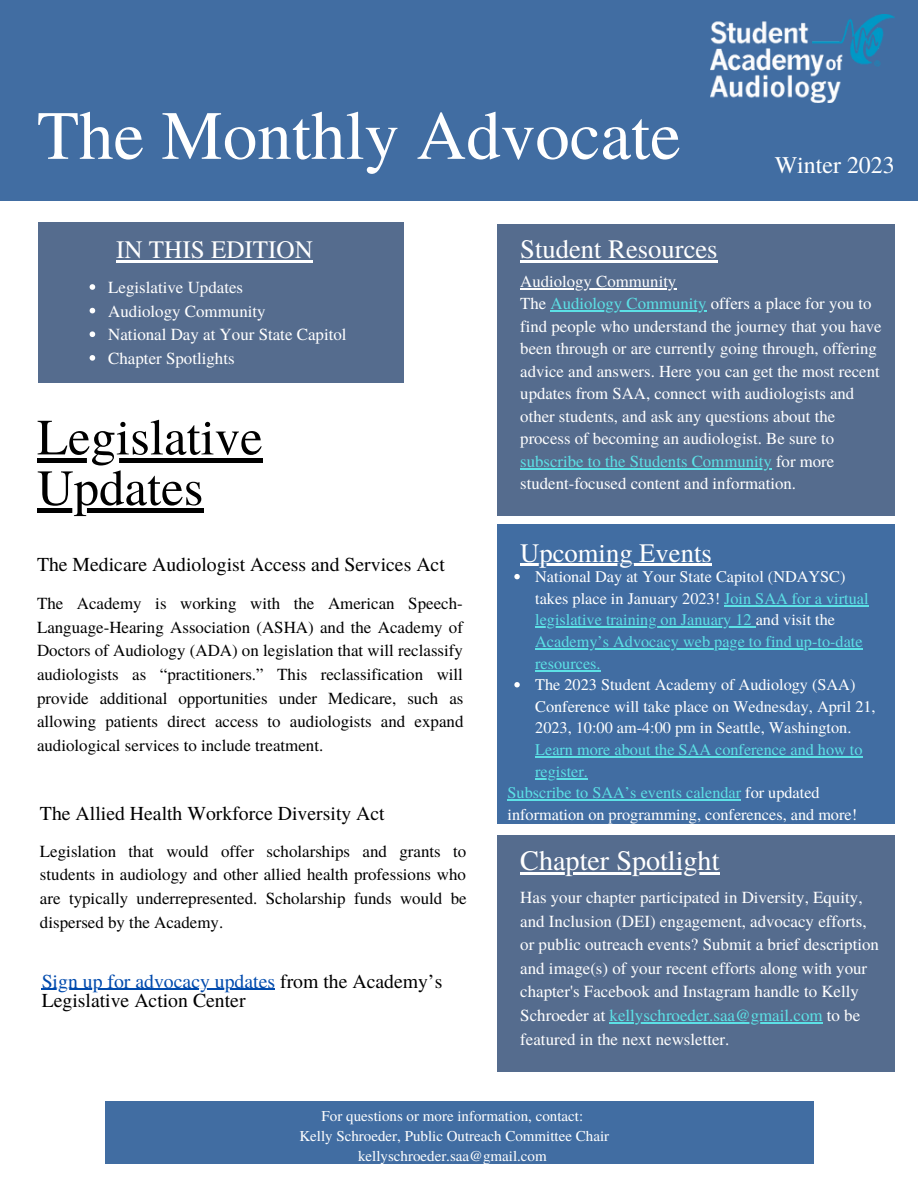
<style>
.page{position:relative;width:918px;height:1188px;background:#fff}
.page>*{position:absolute;margin:0;border:0;box-sizing:border-box;transform-origin:0 0}
.t1{font:69px "Te X Gyre Termes";color:#fff}
.t2{font:50.85px/50.7px "Te X Gyre Termes";color:#000}
.t3{font:28.2px "Te X Gyre Termes";color:#fff}
.t4{font:26.7px "Te X Gyre Termes";color:#fff}
.t5{font:25.2px "Te X Gyre Termes";color:#fff}
.t6{font:23.85px "Te X Gyre Termes";color:#fff}
.t7{font:19.8px/19.2px "Te X Gyre Termes";color:#000}
.t8{font:16.95px/23.7px "Te X Gyre Termes";color:#000;text-align:justify}
.t9{font:16.95px/23.7px "Te X Gyre Termes";color:#fff}
.t10{font:16.8px/22.5px "Te X Gyre Termes";color:#fff}
.t11{font:16.2px/21.6px "Te X Gyre Termes";color:#5ce1e6}
.t12{font:16.2px/21.6px "Te X Gyre Termes";color:#fff}
.t13{font:15px/20.2px "Te X Gyre Termes";color:#fff;text-align:center}
.s1{color:#004aad}
.s2{color:#5ce1e6}
.s3{color:#fff}
</style>
<div class="page">
<div style="left:0;top:0;width:918px;height:201px;background:#416da2"></div>
<div style="left:497px;top:224px;width:398px;height:291px;background:#556c8e"></div>
<div style="left:497px;top:525px;width:398px;height:299px;background:#416da2"></div>
<div style="left:497px;top:836px;width:398px;height:236px;background:#556c8e"></div>
<img style="left:711px;top:15px;width:183px;height:88px">
<svg style="left:37px;top:458px;width:226px;height:4px"></svg>
<div style="left:37px;top:508px;width:166px;height:5px;background:#000"></div>
<hr style="left:520px;top:288px;width:156px;height:1px;background:#fff">
<hr style="left:551px;top:311px;width:156px;height:1px;background:#5ce1e6">
<hr style="left:520px;top:468px;width:252px;height:1px;background:#5ce1e6">
<hr style="left:520px;top:260px;width:198px;height:3px;background:#fff">
<svg style="left:514px;top:574px;width:6px;height:5px"></svg>
<hr style="left:724px;top:605px;width:145px;height:1px;background:#5ce1e6">
<hr style="left:535px;top:627px;width:217px;height:1px;background:#5ce1e6">
<hr style="left:535px;top:648px;width:210px;height:2px;background:#5ce1e6">
<hr style="left:745px;top:648px;width:118px;height:2px;background:#5ce1e6">
<hr style="left:535px;top:670px;width:66px;height:1px;background:#5ce1e6">
<svg style="left:514px;top:682px;width:6px;height:5px"></svg>
<hr style="left:535px;top:756px;width:328px;height:2px;background:#5ce1e6">
<hr style="left:535px;top:778px;width:53px;height:1px;background:#5ce1e6">
<hr style="left:508px;top:800px;width:233px;height:1px;background:#5ce1e6">
<hr style="left:520px;top:564px;width:192px;height:2px;background:#fff">
<hr style="left:610px;top:1022px;width:213px;height:1px;background:#5ce1e6">
<hr style="left:520px;top:873px;width:200px;height:2px;background:#fff">
<div style="left:38px;top:223px;width:365px;height:160px;background:#556c8e"></div>
<svg style="left:90px;top:284px;width:5px;height:6px"></svg>
<svg style="left:90px;top:308px;width:5px;height:5px"></svg>
<svg style="left:90px;top:331px;width:5px;height:6px"></svg>
<svg style="left:90px;top:355px;width:5px;height:6px"></svg>
<hr style="left:116px;top:261px;width:197px;height:2px;background:#fff">
<div style="left:105px;top:1101px;width:708px;height:63px;background:#416da2"></div>
<hr style="left:42px;top:989px;width:233px;height:1px;background:#004aad">
<h1 class="t1" style="left:37px;top:86px;width:645px">The Monthly Advocate</h1>
<h3 class="t5" style="left:116px;top:232px;width:198px">IN THIS EDITION</h3>
<h3 class="t4" style="left:520px;top:230px;width:199px">Student Resources</h3>
<h3 class="t6" style="left:775px;top:148px;width:122px">Winter 2023</h3>
<p class="t9" style="left:108px;top:275px;width:240px">Legislative Updates<br>Audiology Community<br>National Day at Your State Capitol<br>Chapter Spotlights</p>
<h2 class="t2" style="left:37px;top:409px;width:227px">Legislative<br>Updates</h2>
<p class="t7" style="left:37px;top:554px;width:409px">The Medicare Audiologist Access and Services Act</p>
<p class="t8" style="left:37px;top:591px;width:428px">The Academy is working with the American Speech-Language-Hearing Association (ASHA) and the Academy of Doctors of Audiology (ADA) on legislation that will reclassify audiologists as “practitioners.” This reclassification will provide additional opportunities under Medicare, such as allowing patients direct access to audiologists and expand audiological services to include treatment.</p>
<p class="t7" style="left:40px;top:802px;width:346px">The Allied Health Workforce Diversity Act</p>
<p class="t8" style="left:40px;top:838px;width:428px">Legislation that would offer scholarships and grants to students in audiology and other allied health professions who are typically underrepresented. Scholarship funds would be dispersed by the Academy.</p>
<p class="t7" style="left:42px;top:970px;width:402px"><span class="s1">Sign up for advocacy updates</span> from the Academy’s<br>Legislative Action Center</p>
<p class="t10" style="left:520px;top:269px;width:363px">Audiology Community<br>The <span class="s2">Audiology Community</span> offers a place for you to find people who understand the journey that you have been through or are currently going through, offering advice and answers. Here you can get the most recent updates from SAA, connect with audiologists and other students, and ask any questions about the process of becoming an audiologist. Be sure to <span class="s2">subscribe to the Students Community</span> for more student-focused content and information.</p>
<h3 class="t4" style="left:520px;top:533px;width:193px">Upcoming Events</h3>
<p class="t11" style="left:535px;top:565px;width:335px"><span class="s3">National Day at Your State Capitol (NDAYSC) takes place in January 2023!</span> Join SAA for a virtual legislative training on January 12 <span class="s3">and visit the </span>Academy’s Advocacy web page to find up-to-date resources.</p>
<p class="t12" style="left:535px;top:673px;width:342px">The 2023 Student Academy of Audiology (SAA)<br>Conference will take place on Wednesday, April 21,<br>2023, 10:00 am-4:00 pm in Seattle, Washington.</p>
<p class="t11" style="left:535px;top:738px;width:329px">Learn more about the SAA conference and how to</p>
<p class="t11" style="left:535px;top:760px;width:54px">register.</p>
<p class="t11" style="left:508px;top:781px;width:314px">Subscribe to SAA’s events calendar <span class="s3">for updated</span></p>
<p class="t12" style="left:508px;top:803px;width:351px">information on programming, conferences, and more!</p>
<h3 class="t3" style="left:520px;top:841px;width:201px">Chapter Spotlight</h3>
<p class="t9" style="left:520px;top:885px;width:360px">Has your chapter participated in Diversity, Equity, and Inclusion (DEI) engagement, advocacy efforts, or public outreach events? Submit a brief description and image(s) of your recent efforts along with your chapter's Facebook and Instagram handle to Kelly Schroeder at <span class="s2">kellyschroeder.saa@gmail.com</span> to be featured in the next newsletter.</p>
<p class="t13" style="left:299px;top:1105px;width:311px">For questions or more information, contact:<br>Kelly Schroeder, Public Outreach Committee Chair kellyschroeder.saa@gmail.com</p>
</div>
